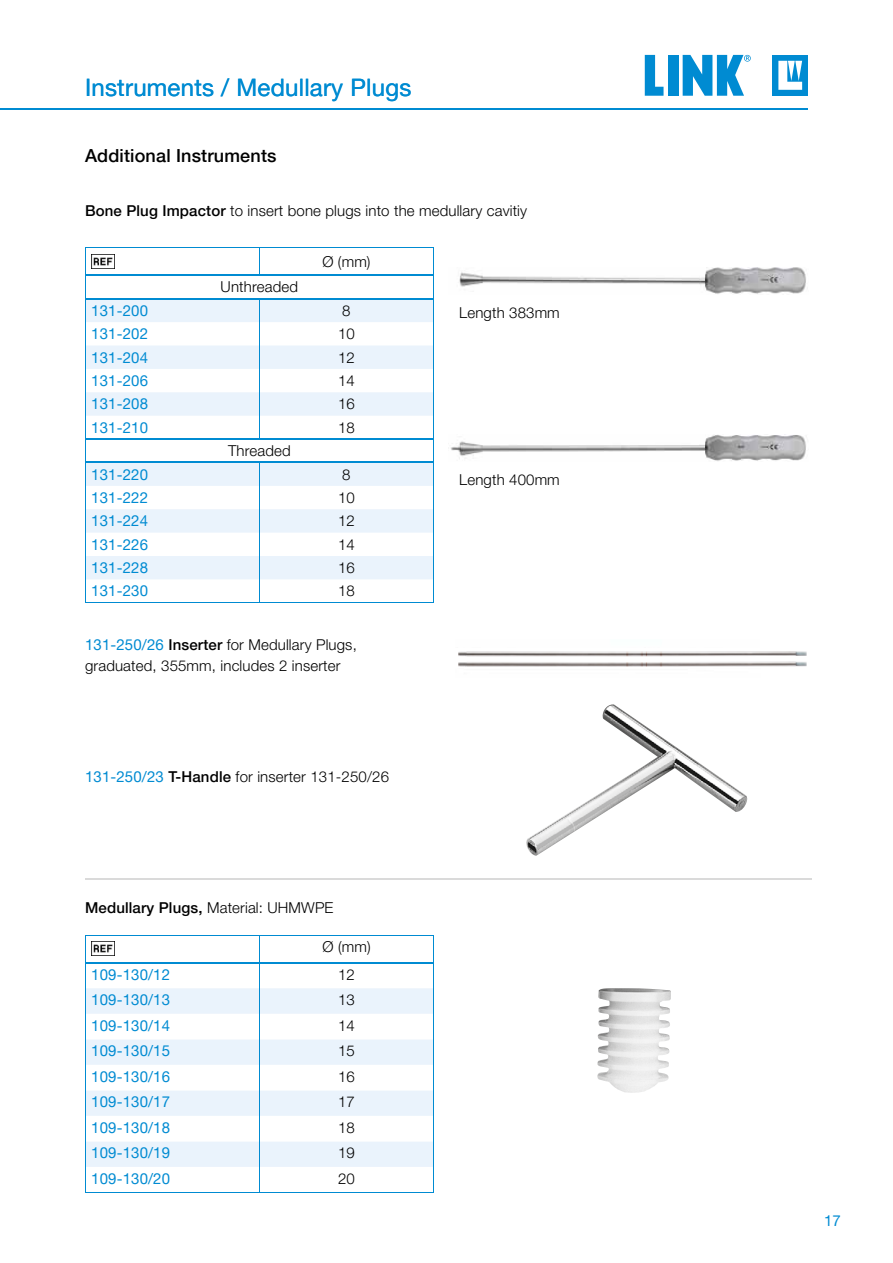
<style>
.page{position:relative;width:893px;height:1263px;background:#fff}
.page>*{position:absolute;margin:0;border:0;box-sizing:border-box;transform-origin:0 0}
.t1{font:24px "Helvetica Neue LT Pro";letter-spacing:.01em;color:#008bd2}
.t2{font:500 18px "Helvetica Neue LT Pro";letter-spacing:.01em;color:#000}
.t3{font:15px "Helvetica Neue LT Pro";letter-spacing:.01em;color:#008bd2}
.t4{font:300 15px "Helvetica Neue LT Pro";letter-spacing:.01em;color:#000}
.t5{font:300 15px/21px "Helvetica Neue";letter-spacing:.01em;color:#000}
.t6{font:500 15px "Helvetica Neue LT Pro";letter-spacing:.01em;color:#000}
.s1{font-weight:500}
.s2{font-family:"Helvetica Neue LT Pro";font-weight:400;color:#008bd2}
.s3{font-family:"Helvetica Neue LT Pro";font-weight:500}
.s4{font-weight:300}
</style>
<div class="page">
<div style="left:773px;top:55px;width:35px;height:41px;background:#008bd2"></div>
<svg style="left:778px;top:61px;width:24px;height:29px"></svg>
<svg style="left:645px;top:55px;width:18px;height:41px"></svg>
<div style="left:668px;top:55px;width:10px;height:41px;background:#008bd2"></div>
<svg style="left:683px;top:55px;width:68px;height:41px"></svg>
<hr style="left:0;top:108px;width:808px;height:2px;background:#008bd2">
<img style="left:597px;top:988px;width:74px;height:105px">
<div style="left:86px;top:988px;width:347px;height:26px;background:#eaf3fc"></div>
<svg style="left:86px;top:1040px;width:347px;height:127px;fill:#eaf3fc"></svg>
<hr style="left:85px;top:935px;width:175px;height:1px;background:#008bd2">
<hr style="left:260px;top:935px;width:174px;height:1px;background:#008bd2">
<svg style="left:85px;top:936px;width:1px;height:256px"></svg>
<svg style="left:433px;top:936px;width:1px;height:256px"></svg>
<hr style="left:85px;top:1192px;width:175px;height:1px;background:#008bd2">
<hr style="left:260px;top:1192px;width:174px;height:1px;background:#008bd2">
<hr style="left:85px;top:962px;width:174px;height:1px;background:#008bd2">
<hr style="left:260px;top:962px;width:173px;height:1px;background:#008bd2">
<svg style="left:259px;top:936px;width:1px;height:256px"></svg>
<img style="left:91px;top:941px;width:23px;height:15px">
<img style="left:459px;top:272px;width:246px;height:15px">
<img style="left:451px;top:441px;width:254px;height:18px">
<svg style="left:86px;top:299px;width:347px;height:280px;fill:#f0f6fc"></svg>
<hr style="left:85px;top:247px;width:174px;height:1px;background:#008bd2">
<hr style="left:259px;top:247px;width:175px;height:1px;background:#008bd2">
<hr style="left:85px;top:603px;width:174px;height:1px;background:#008bd2">
<hr style="left:259px;top:603px;width:175px;height:1px;background:#008bd2">
<svg style="left:85px;top:248px;width:1px;height:355px"></svg>
<svg style="left:433px;top:248px;width:1px;height:355px"></svg>
<hr style="left:85px;top:275px;width:174px;height:1px;background:#008bd2">
<hr style="left:259px;top:275px;width:174px;height:1px;background:#008bd2">
<hr style="left:85px;top:298px;width:174px;height:1px;background:#008bd2">
<hr style="left:259px;top:298px;width:174px;height:1px;background:#008bd2">
<hr style="left:85px;top:438px;width:174px;height:2px;background:#008bd2">
<hr style="left:259px;top:438px;width:174px;height:2px;background:#008bd2">
<hr style="left:85px;top:462px;width:174px;height:1px;background:#008bd2">
<hr style="left:259px;top:462px;width:174px;height:1px;background:#008bd2">
<svg style="left:259px;top:248px;width:1px;height:27px"></svg>
<svg style="left:259px;top:299px;width:1px;height:139px"></svg>
<svg style="left:259px;top:463px;width:1px;height:140px"></svg>
<img style="left:91px;top:254px;width:23px;height:15px">
<img style="left:458px;top:651px;width:349px;height:16px">
<img style="left:705px;top:435px;width:101px;height:26px">
<img style="left:705px;top:267px;width:101px;height:27px">
<img style="left:526px;top:704px;width:222px;height:152px">
<hr style="left:85px;top:878px;width:727px;height:2px;background:#dadada">
<h1 class="t1" style="left:85px;top:72px;width:328px">Instruments / Medullary Plugs</h1>
<p class="t2" style="left:85px;top:144px;width:193px">Additional Instruments</p>
<p class="t4" style="left:85px;top:201px;width:444px"><span class="s1">Bone Plug Impactor</span> to insert bone plugs into the medullary cavitiy</p>
<p class="t4" style="left:322px;top:252px;width:50px">Ø (mm)</p>
<p class="t4" style="left:221px;top:278px;width:79px">Unthreaded</p>
<p class="t3" style="left:91px;top:301px;width:58px">131-200</p>
<p class="t4" style="left:342px;top:301px;width:10px">8</p>
<p class="t3" style="left:91px;top:325px;width:58px">131-202</p>
<p class="t4" style="left:338px;top:325px;width:18px">10</p>
<p class="t3" style="left:91px;top:348px;width:58px">131-204</p>
<p class="t4" style="left:338px;top:348px;width:18px">12</p>
<p class="t3" style="left:91px;top:371px;width:58px">131-206</p>
<p class="t4" style="left:338px;top:371px;width:18px">14</p>
<p class="t3" style="left:91px;top:395px;width:58px">131-208</p>
<p class="t4" style="left:338px;top:395px;width:18px">16</p>
<p class="t3" style="left:91px;top:418px;width:58px">131-210</p>
<p class="t4" style="left:338px;top:418px;width:18px">18</p>
<p class="t4" style="left:228px;top:442px;width:64px">Threaded</p>
<p class="t3" style="left:91px;top:465px;width:58px">131-220</p>
<p class="t4" style="left:342px;top:465px;width:10px">8</p>
<p class="t3" style="left:91px;top:488px;width:58px">131-222</p>
<p class="t4" style="left:338px;top:488px;width:18px">10</p>
<p class="t3" style="left:91px;top:512px;width:58px">131-224</p>
<p class="t4" style="left:338px;top:512px;width:18px">12</p>
<p class="t3" style="left:91px;top:535px;width:58px">131-226</p>
<p class="t4" style="left:338px;top:535px;width:18px">14</p>
<p class="t3" style="left:91px;top:558px;width:58px">131-228</p>
<p class="t4" style="left:338px;top:558px;width:18px">16</p>
<p class="t3" style="left:91px;top:582px;width:58px">131-230</p>
<p class="t4" style="left:338px;top:582px;width:18px">18</p>
<p class="t4" style="left:459px;top:303px;width:102px">Length 383mm</p>
<p class="t4" style="left:459px;top:470px;width:102px">Length 400mm</p>
<p class="t5" style="left:85px;top:634px;width:273px"><span class="s2">131-250/26</span> <span class="s3">Inserter</span> for Medullary Plugs, graduated, 355mm, includes 2 inserter</p>
<p class="t5" style="left:85px;top:766px;width:305px"><span class="s2">131-250/23</span> <span class="s3">T-Handle</span> for inserter 131-250/26</p>
<p class="t6" style="left:85px;top:898px;width:250px">Medullary Plugs, <span class="s4">Material: UHMWPE</span></p>
<p class="t4" style="left:322px;top:937px;width:50px">Ø (mm)</p>
<p class="t3" style="left:91px;top:965px;width:80px">109-130/12</p>
<p class="t4" style="left:338px;top:965px;width:18px">12</p>
<p class="t3" style="left:91px;top:990px;width:80px">109-130/13</p>
<p class="t4" style="left:338px;top:990px;width:18px">13</p>
<p class="t3" style="left:91px;top:1016px;width:80px">109-130/14</p>
<p class="t4" style="left:338px;top:1016px;width:18px">14</p>
<p class="t3" style="left:91px;top:1041px;width:80px">109-130/15</p>
<p class="t4" style="left:338px;top:1041px;width:18px">15</p>
<p class="t3" style="left:91px;top:1067px;width:80px">109-130/16</p>
<p class="t4" style="left:338px;top:1067px;width:18px">16</p>
<p class="t3" style="left:91px;top:1092px;width:80px">109-130/17</p>
<p class="t4" style="left:338px;top:1092px;width:18px">17</p>
<p class="t3" style="left:91px;top:1118px;width:80px">109-130/18</p>
<p class="t4" style="left:338px;top:1118px;width:18px">18</p>
<p class="t3" style="left:91px;top:1143px;width:80px">109-130/19</p>
<p class="t4" style="left:338px;top:1144px;width:18px">19</p>
<p class="t3" style="left:91px;top:1169px;width:80px">109-130/20</p>
<p class="t4" style="left:338px;top:1169px;width:18px">20</p>
<p class="t3" style="left:824px;top:1211px;width:18px">17</p>
</div>
